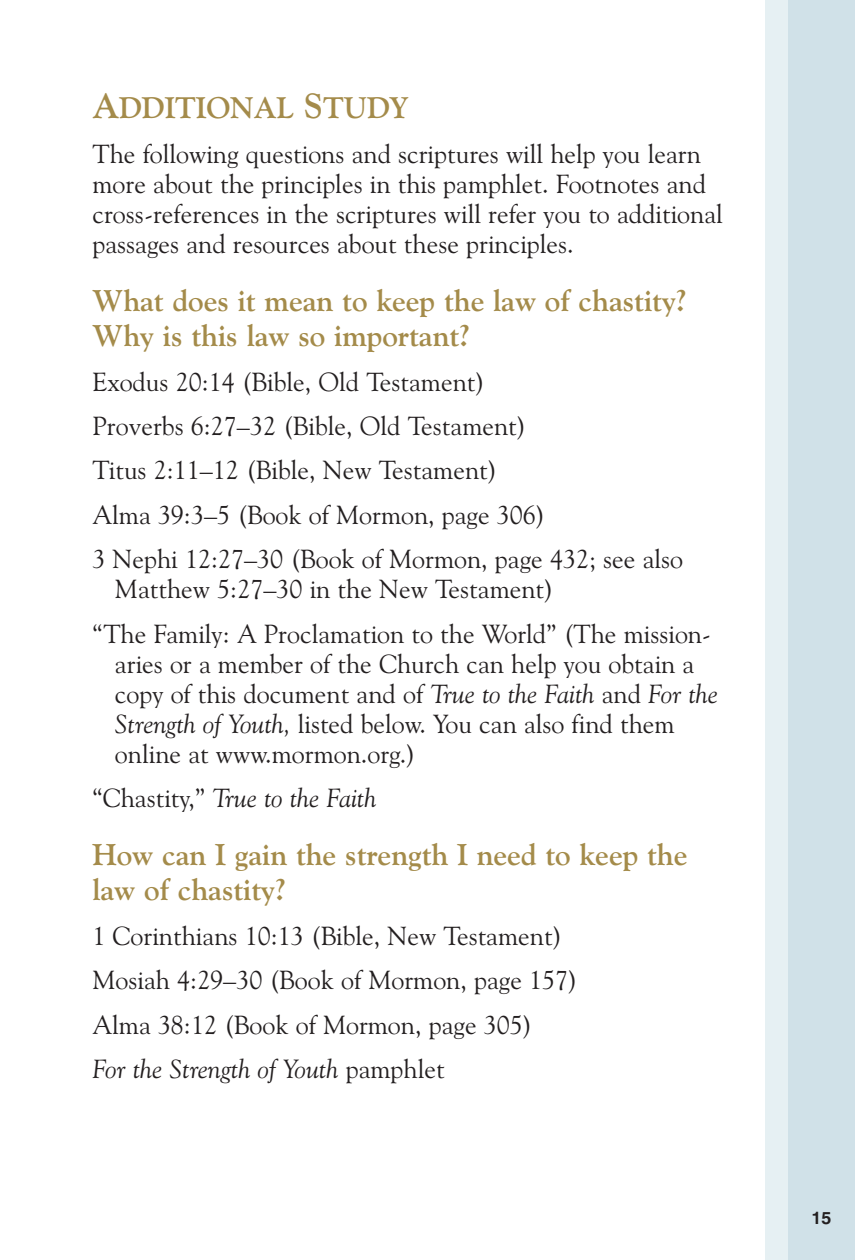
<style>
.page{position:relative;width:855px;height:1260px;background:#fff}
.page>*{position:absolute;margin:0;border:0;box-sizing:border-box;transform-origin:0 0}
.t1{font:700 30px/35px "Goudy Old Style BT";color:#a48b4a}
.t2{font:700 29.75px "Goudy Old Style BT";color:#a48b4a}
.t3{font:26.25px/44.5px "Goudy Old Style BT";color:#231f20}
.t4{font:italic 26.25px "Goudy Old Style BT";color:#231f20}
.t5{font:700 17.5px "Swiss 721 BT";color:#231f20}
.s1{font-size:35px}
.s2{font-style:italic}
.s3{font-style:normal}
</style>
<div class="page">
<div style="left:765px;top:0;width:90px;height:1260px;background:#d0e1e8"></div>
<div style="left:765px;top:0;width:23px;height:1260px;background:#e6f0f3"></div>
<p class="t2" style="left:92px;top:93px;width:318px"><span class="s1">A</span>DDITIONAL <span class="s1">S</span>TUDY</p>
<p class="t3" style="left:92px;top:140px;width:632px;line-height:30px">The following questions and scriptures will help you learn more about the principles in this pamphlet. Footnotes and cross-references in the scriptures will refer you to additional passages and resources about these principles.</p>
<p class="t1" style="left:92px;top:284px;width:596px">What does it mean to keep the law of chastity?<br>Why is this law so important?</p>
<p class="t3" style="left:92px;top:360px;width:592px">Exodus 20:14 (Bible, Old Testament)<br>Proverbs 6:27–32 (Bible, Old Testament)<br>Titus 2:11–12 (Bible, New Testament)<br>Alma 39:3–5 (Book of Mormon, page 306)<br>3 Nephi 12:27–30 (Book of Mormon, page 432; see also</p>
<p class="t3" style="left:92px;top:568px;width:620px;text-indent:22px">Matthew 5:27–30 in the New Testament)<br>“The Family: A Proclamation to the World” (The mission-</p>
<p class="t3" style="left:115px;top:649px;width:605px;line-height:30px">aries or a member of the Church can help you obtain a copy of this document and of <span class="s2">True to the Faith</span> and <span class="s2">For the Strength of Youth,</span> listed below. You can also find them online at www.mormon.org.)</p>
<p class="t4" style="left:92px;top:785px;width:286px"><span class="s3">“Chastity,”</span> True to the Faith</p>
<p class="t1" style="left:92px;top:839px;width:596px">How can I gain the strength I need to keep the law of chastity?</p>
<p class="t3" style="left:92px;top:914px;width:487px">1 Corinthians 10:13 (Bible, New Testament)<br>Mosiah 4:29–30 (Book of Mormon, page 157)<br>Alma 38:12 (Book of Mormon, page 305)<br><span class="s2">For the Strength of Youth</span> pamphlet</p>
<p class="t5" style="left:811px;top:1209px;width:21px">15</p>
</div>
